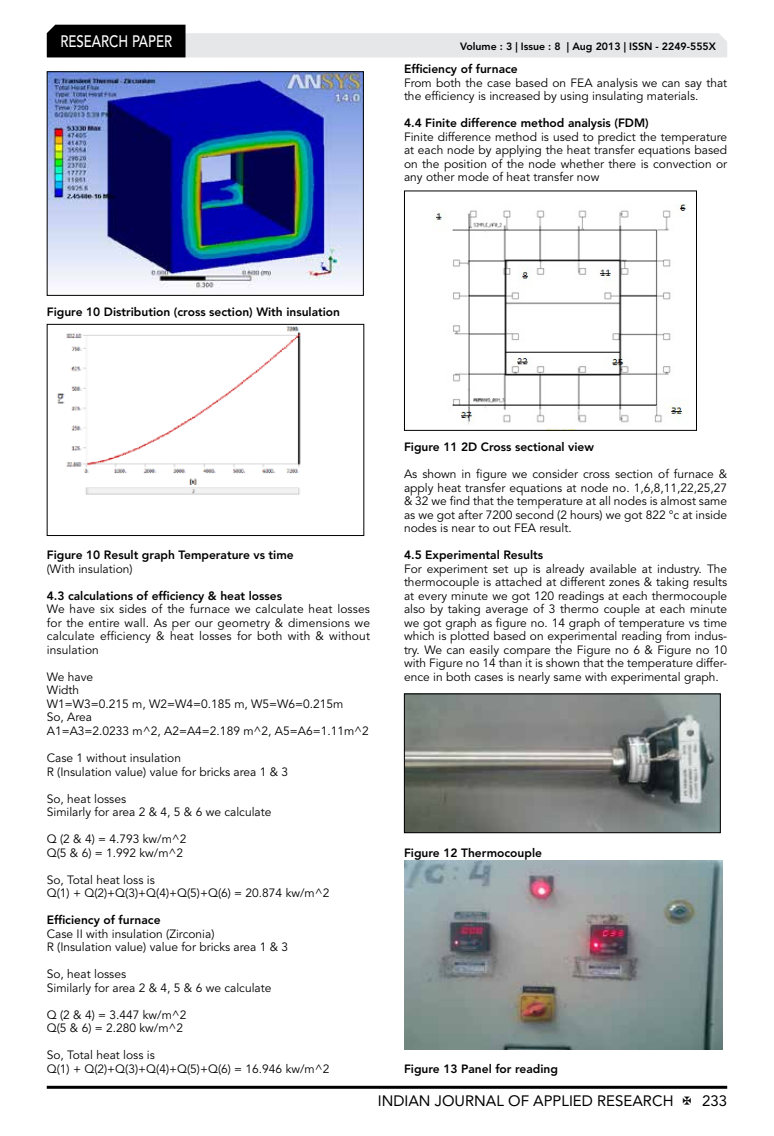
<style>
.page{position:relative;width:774px;height:1136px;background:#fff}
.page>*{position:absolute;margin:0;border:0;box-sizing:border-box;transform-origin:0 0}
.t1{font:500 16.5px "Avenir LT Std";color:#fff;scale:.8 1}
.t2{font:15px "Avenir LT Std";color:#000}
.t3{font:12px/13.5px "Avenir LT Std";color:#000}
.t4{font:800 12px "Avenir LT Std";color:#000}
.t5{font:800 10.5px "Avenir LT Std";color:#000}
</style>
<div class="page">
<hr style="left:47px;top:1085px;width:680px;height:3px;background:#000">
<svg style="left:47px;top:25px;width:680px;height:32px"></svg>
<img style="left:49px;top:73px;width:313px;height:216px">
<div style="left:47px;top:71px;width:317px;height:225px;border:1px solid #000"></div>
<img style="left:57px;top:326px;width:244px;height:169px">
<div style="left:47px;top:324px;width:317px;height:212px;border:1px solid #000"></div>
<img style="left:435px;top:204px;width:252px;height:225px">
<div style="left:404px;top:190px;width:293px;height:241px;border:1px solid #000"></div>
<img style="left:406px;top:695px;width:313px;height:136px">
<div style="left:404px;top:693px;width:317px;height:140px;border:1px solid #000"></div>
<img style="left:404px;top:860px;width:318px;height:189px">
<h1 class="t1" style="left:60px;top:32px;width:139px">RESEARCH PAPER</h1>
<p class="t5" style="left:460px;top:41px;width:257px">Volume : 3 | Issue : 8 | Aug 2013 | ISSN - 2249-555X</p>
<p class="t4" style="left:404px;top:62px;width:115px">Efficiency of furnace</p>
<p class="t3" style="left:404px;top:76px;width:325px">From both the case based on FEA analysis we can say that the efficiency is increased by using insulating materials.</p>
<p class="t4" style="left:404px;top:116px;width:246px">4.4 Finite difference method analysis (FDM)</p>
<p class="t3" style="left:404px;top:130px;width:325px;text-align:justify">Finite difference method is used to predict the temperature at each node by applying the heat transfer equations based on the position of the node whether there is convection or any other mode of heat transfer now</p>
<p class="t4" style="left:47px;top:305px;width:295px">Figure 10 Distribution (cross section) With insulation</p>
<p class="t4" style="left:47px;top:548px;width:248px">Figure 10 Result graph Temperature vs time</p>
<p class="t3" style="left:47px;top:562px;width:87px">(With insulation)</p>
<p class="t4" style="left:47px;top:588px;width:237px">4.3 calculations of efficiency &amp; heat losses</p>
<p class="t3" style="left:47px;top:602px;width:325px;text-align:justify">We have six sides of the furnace we calculate heat losses for the entire wall. As per our geometry &amp; dimensions we calculate efficiency &amp; heat losses for both with &amp; without insulation</p>
<p class="t3" style="left:47px;top:670px;width:324px">We have<br>Width<br>W1=W3=0.215 m, W2=W4=0.185 m, W5=W6=0.215m<br>So, Area<br>A1=A3=2.0233 m^2, A2=A4=2.189 m^2, A5=A6=1.11m^2</p>
<p class="t3" style="left:47px;top:751px;width:243px">Case 1 without insulation<br>R (Insulation value) value for bricks area 1 &amp; 3</p>
<p class="t3" style="left:47px;top:791px;width:226px">So, heat losses<br>Similarly for area 2 &amp; 4, 5 &amp; 6 we calculate</p>
<p class="t3" style="left:47px;top:832px;width:141px">Q (2 &amp; 4) = 4.793 kw/m^2<br>Q(5 &amp; 6) = 1.992 kw/m^2</p>
<p class="t3" style="left:47px;top:872px;width:284px">So, Total heat loss is<br>Q(1) + Q(2)+Q(3)+Q(4)+Q(5)+Q(6) = 20.874 kw/m^2</p>
<p class="t4" style="left:47px;top:912px;width:115px">Efficiency of furnace</p>
<p class="t3" style="left:47px;top:926px;width:243px">Case II with insulation (Zirconia)<br>R (Insulation value) value for bricks area 1 &amp; 3</p>
<p class="t3" style="left:47px;top:967px;width:226px">So, heat losses<br>Similarly for area 2 &amp; 4, 5 &amp; 6 we calculate</p>
<p class="t3" style="left:47px;top:1007px;width:141px">Q (2 &amp; 4) = 3.447 kw/m^2<br>Q(5 &amp; 6) = 2.280 kw/m^2</p>
<p class="t3" style="left:47px;top:1048px;width:284px">So, Total heat loss is<br>Q(1) + Q(2)+Q(3)+Q(4)+Q(5)+Q(6) = 16.946 kw/m^2</p>
<p class="t4" style="left:404px;top:440px;width:191px">Figure 11 2D Cross sectional view</p>
<p class="t3" style="left:404px;top:467px;width:325px;text-align:justify">As shown in figure we consider cross section of furnace &amp; apply heat transfer equations at node no. 1,6,8,11,22,25,27 &amp; 32 we find that the temperature at all nodes is almost same as we got after 7200 second (2 hours) we got 822 °c at inside nodes is near to out FEA result.</p>
<p class="t4" style="left:404px;top:548px;width:141px">4.5 Experimental Results</p>
<p class="t3" style="left:404px;top:562px;width:325px;text-align:justify">For experiment set up is already available at industry. The thermocouple is attached at different zones &amp; taking results at every minute we got 120 readings at each thermocouple also by taking average of 3 thermo couple at each minute we got graph as figure no. 14 graph of temperature vs time which is plotted based on experimental reading from indus&shy;try. We can easily compare the Figure no 6 &amp; Figure no 10 with Figure no 14 than it is shown that the temperature differ&shy;ence in both cases is nearly same with experimental graph.</p>
<p class="t4" style="left:404px;top:845px;width:139px">Figure 12 Thermocouple</p>
<p class="t4" style="left:404px;top:1061px;width:156px">Figure 13 Panel for reading</p>
<p class="t2" style="left:378px;top:1091px;width:297px">INDIAN JOURNAL OF APPLIED RESEARCH</p>
<p class="t2" style="left:702px;top:1091px;width:27px">233</p>
</div>
